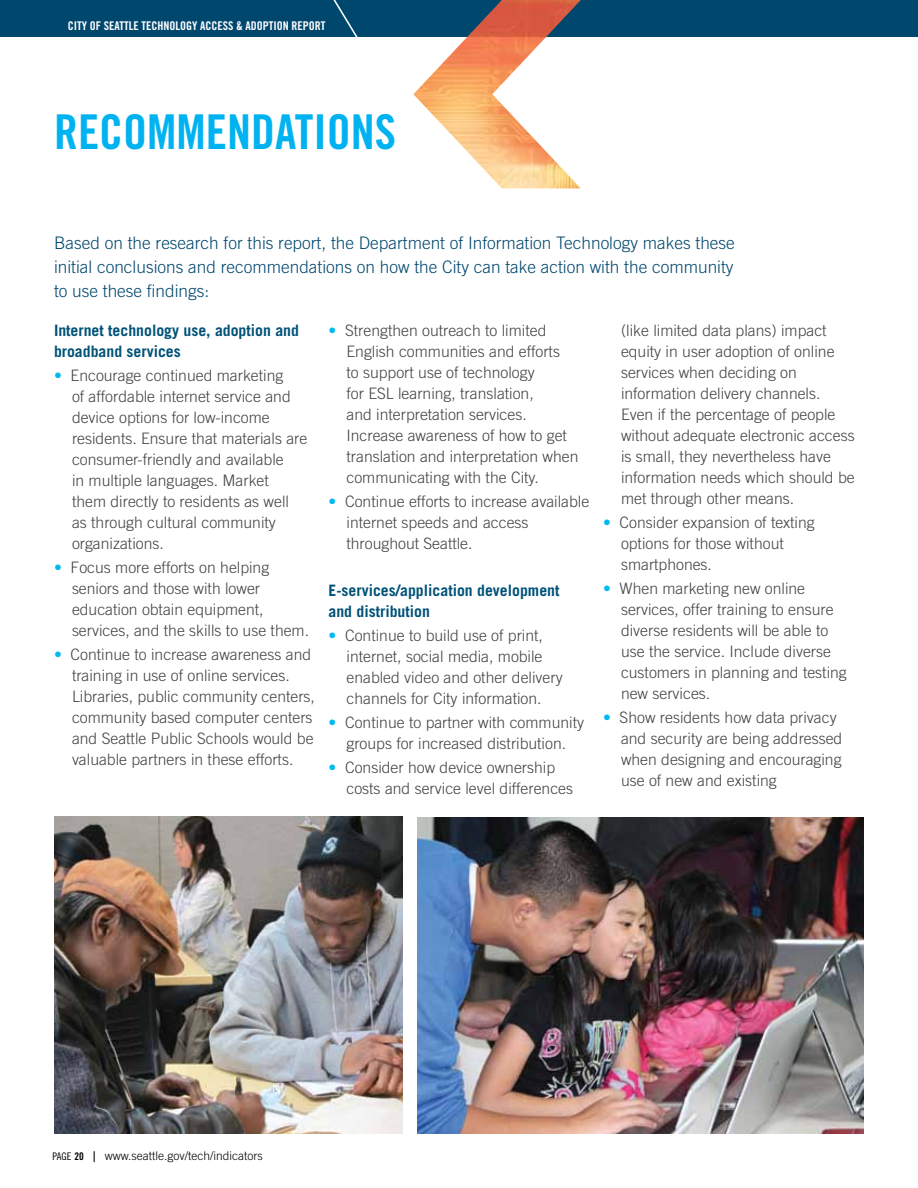
<style>
.page{position:relative;width:918px;height:1188px;background:#fff}
.page>*{position:absolute;margin:0;border:0;box-sizing:border-box;transform-origin:0 0}
.t1{font:48px "Trade Gothic Bold Cond Twenty";color:#00b3f0}
.t2{font:300 17.25px/24px "Trade Gothic";color:#00476e;text-align:justify}
.t3{font:300 15.75px/21px "Trade Gothic";color:#414042}
.t4{font:700 15.75px/21px "Trade Gothic";color:#005278}
.t5{font:12px "Trade Gothic Bold Cond Twenty";color:#fff}
.t6{font:300 12px "Trade Gothic";color:#000}
.s1{color:#00b9f1}
.s2{font-family:"Trade Gothic Cond Eighteen";font-weight:400;font-size:10.5px}
.s3{font-family:"Trade Gothic Bold Cond Twenty";font-weight:400;font-size:10.5px}
.s4{font-family:"Trade Gothic Bold Cond Twenty";font-weight:400;font-size:14.7px}
</style>
<div class="page">
<div style="left:0;top:0;width:918px;height:37px;background:#00476e"></div>
<img style="left:418px;top:818px;width:446px;height:316px">
<img style="left:54px;top:817px;width:349px;height:317px">
<img style="left:413px;top:0;width:168px;height:188px">
<p class="t5" style="left:68px;top:18px;width:259px">CITY OF SEATTLE TECHNOLOGY ACCESS &amp; ADOPTION REPORT</p>
<h1 class="t1" style="left:54px;top:103px;width:344px">RECOMMENDATIONS</h1>
<p class="t2" style="left:54px;top:231px;width:682px">Based on the research for this report, the Department of Information Technology makes these initial conclusions and recommendations on how the City can take action with the community to use these findings:</p>
<p class="t4" style="left:54px;top:320px;width:247px">Internet technology use, adoption and broadband services</p>
<p class="t3" style="left:72px;top:365px;width:237px;text-indent:-18px"><span class="s1">•</span> Encourage continued marketing<br>of affordable internet service and device options for low-income residents. Ensure that materials are consumer-friendly and available<br>in multiple languages. Market<br>them directly to residents as well as through cultural community organizations.</p>
<p class="t3" style="left:72px;top:557px;width:239px;text-indent:-18px"><span class="s1">•</span> Focus more efforts on helping seniors and those with lower education obtain equipment, services, and the skills to use them.</p>
<p class="t3" style="left:72px;top:644px;width:245px;text-indent:-18px"><span class="s1">•</span> Continue to increase awareness and training in use of online services.<br>Libraries, public community centers, community based computer centers and Seattle Public Schools would be valuable partners in these efforts.</p>
<p class="t3" style="left:347px;top:320px;width:233px;text-indent:-18px"><span class="s1">•</span> Strengthen outreach to limited<br>English communities and efforts<br>to support use of technology<br>for ESL learning, translation,<br>and interpretation services.<br>Increase awareness of how to get translation and interpretation when communicating with the City.</p>
<p class="t3" style="left:347px;top:491px;width:244px;text-indent:-18px"><span class="s1">•</span> Continue efforts to increase available internet speeds and access throughout Seattle.</p>
<p class="t4" style="left:329px;top:579px;width:232px">E-services/application development and distribution</p>
<p class="t3" style="left:347px;top:624px;width:218px;text-indent:-18px"><span class="s1">•</span> Continue to build use of print, internet, social media, mobile enabled video and other delivery channels for City information.</p>
<p class="t3" style="left:329px;top:711px;width:257px;text-align:center"><span class="s1">•</span> Continue to partner with community groups for increased distribution.</p>
<p class="t3" style="left:347px;top:756px;width:228px;text-indent:-18px"><span class="s1">•</span> Consider how device ownership costs and service level differences</p>
<p class="t3" style="left:621px;top:320px;width:235px">(like limited data plans) impact equity in user adoption of online services when deciding on information delivery channels.<br>Even if the percentage of people without adequate electronic access is small, they nevertheless have information needs which should be met through other means.</p>
<p class="t3" style="left:621px;top:512px;width:195px;text-indent:-18px"><span class="s1">•</span> Consider expansion of texting options for those without smartphones.</p>
<p class="t3" style="left:621px;top:578px;width:227px;text-indent:-18px"><span class="s1">•</span> When marketing new online services, offer training to ensure diverse residents will be able to use the service. Include diverse customers in planning and testing new services.</p>
<p class="t3" style="left:621px;top:707px;width:223px;text-indent:-18px"><span class="s1">•</span> Show residents how data privacy and security are being addressed when designing and encouraging use of new and existing</p>
<p class="t6" style="left:52px;top:1149px;width:212px"><span class="s2">PAGE</span> <span class="s3">20</span> <span class="s4">|</span> www.seattle.gov/tech/indicators</p>
</div>
